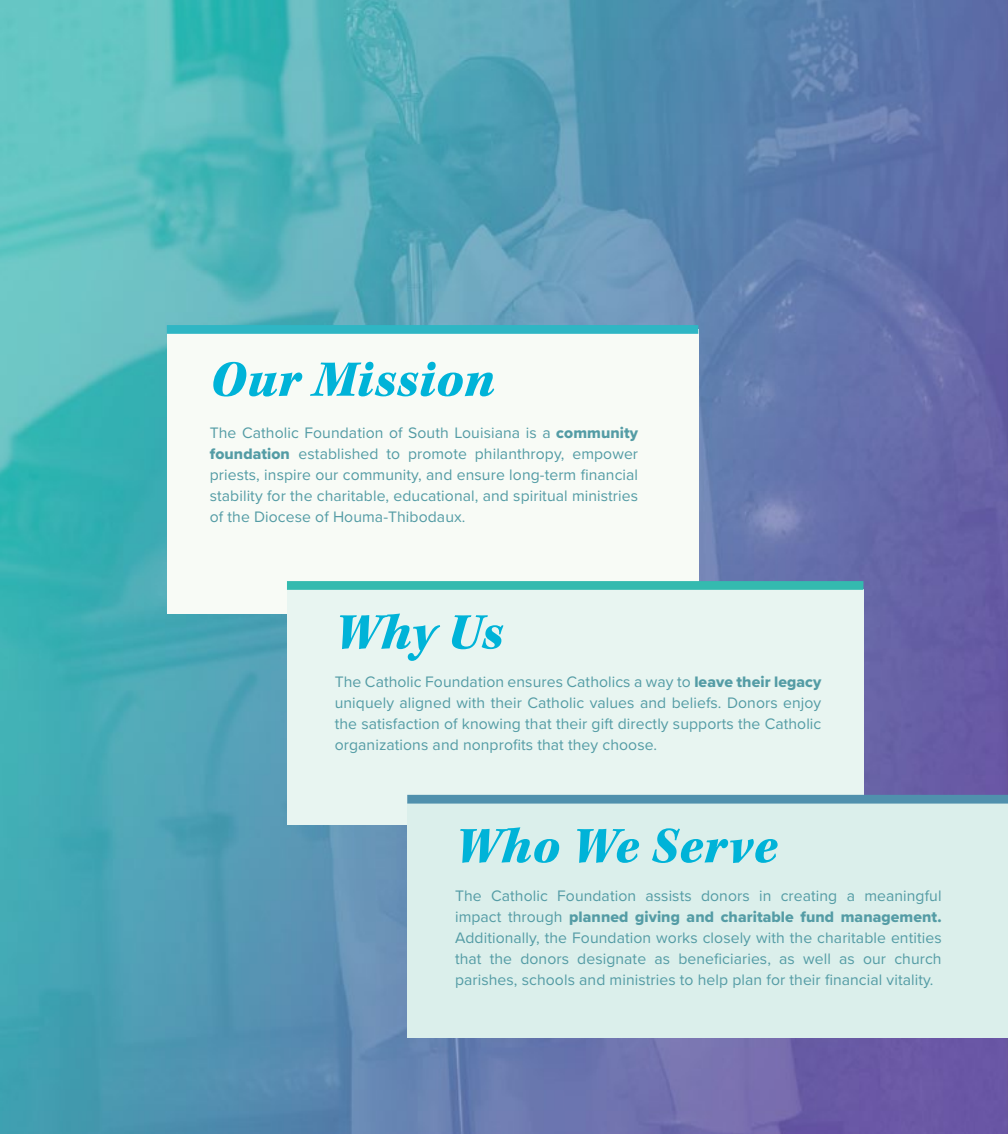
<style>
.page{position:relative;width:1008px;height:1134px;background:#fff}
.page>*{position:absolute;margin:0;border:0;box-sizing:border-box;transform-origin:0 0}
.t1{font:italic 900 52.5px "Kepler Std";letter-spacing:.01em;color:#00b3d8}
.t2{font:15.75px/21px "Proxima Nova";letter-spacing:.005em;color:#549ca5;text-align:justify}
.t3{font:15.75px "Proxima Nova Extrabld";letter-spacing:.005em;color:#549ca5}
.s1{font-family:"Proxima Nova Extrabld"}
.s2{font-family:"Proxima Nova"}
</style>
<div class="page">
<img style="left:0;top:0;width:1008px;height:1134px">
<div style="left:167px;top:329px;width:531px;height:285px;background:#f8fbf6"></div>
<div style="left:287px;top:589px;width:576px;height:235px;background:#e8f5f1"></div>
<div style="left:167px;top:325px;width:531px;height:9px;background:#2fb6c4"></div>
<div style="left:287px;top:581px;width:576px;height:9px;background:#34baaf"></div>
<div style="left:407px;top:803px;width:601px;height:235px;background:#dbefeb"></div>
<div style="left:407px;top:795px;width:601px;height:9px;background:#5090ad"></div>
<h1 class="t1" style="left:210px;top:350px;width:286px">Our Mission</h1>
<p class="t2" style="left:210px;top:422px;width:430px">The Catholic Foundation of South Louisiana is a <span class="s1">community foundation</span> established to promote philanthropy, empower priests, inspire our community, and ensure long-term financial stability for the charitable, educational, and spiritual ministries of the Diocese of Houma-Thibodaux.</p>
<h1 class="t1" style="left:335px;top:602px;width:170px">Why Us</h1>
<p class="t2" style="left:335px;top:671px;width:488px">The Catholic Foundation ensures Catholics a way to <span class="s1">leave their legacy </span>uniquely aligned with their Catholic values and beliefs. Donors enjoy the satisfaction of knowing that their gift directly supports the Catholic organizations and nonprofits that they choose.</p>
<h1 class="t1" style="left:455px;top:816px;width:324px">Who We Serve</h1>
<p class="t2" style="left:455px;top:884px;width:488px">The Catholic Foundation assists donors in creating a meaningful</p>
<p class="t3" style="left:455px;top:905px;width:488px"><span class="s2">impact through</span> planned giving and charitable fund management.</p>
<p class="t2" style="left:455px;top:926px;width:488px">Additionally, the Foundation works closely with the charitable entities that the donors designate as beneficiaries, as well as our church parishes, schools and ministries to help plan for their financial vitality.</p>
</div>
